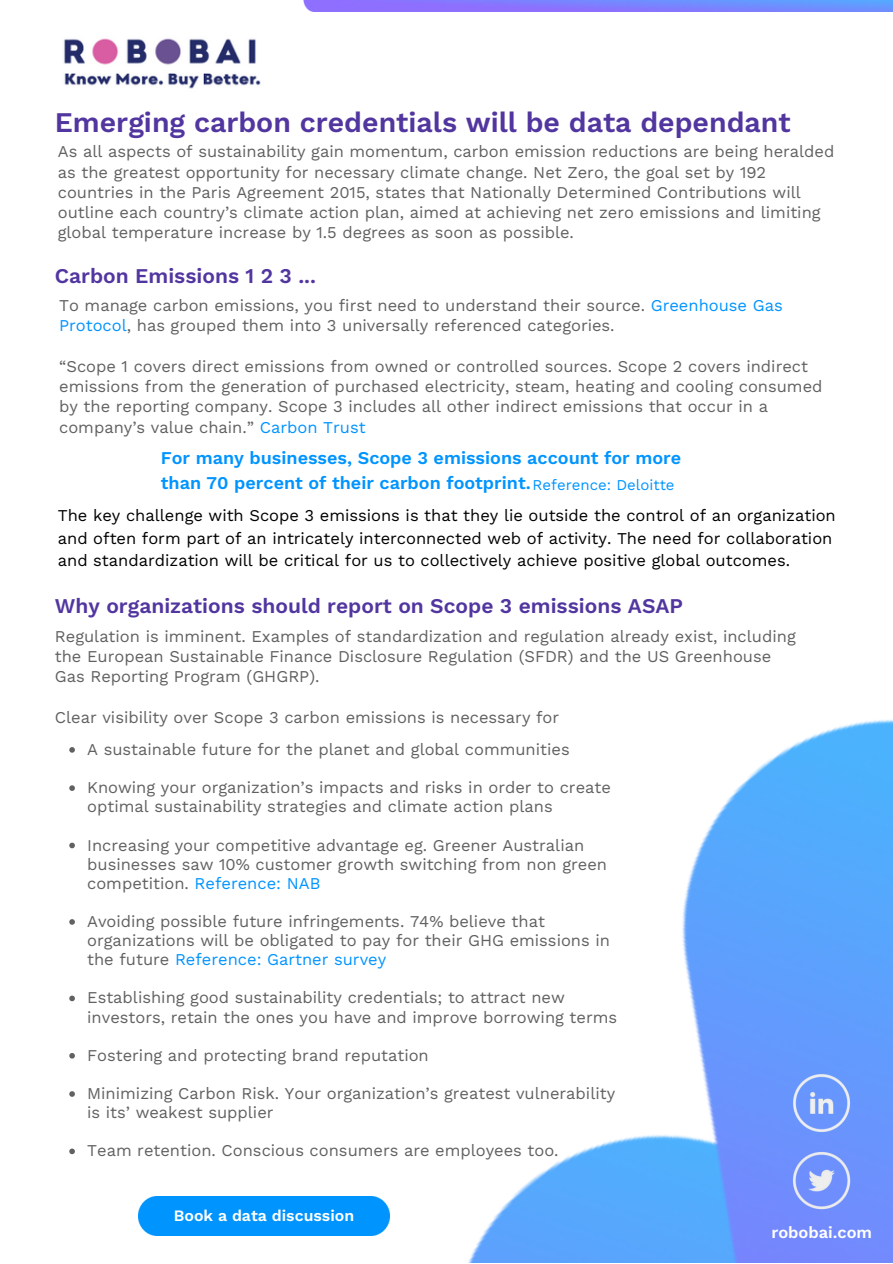
<style>
.page{position:relative;width:893px;height:1264px;background:#fff}
.page>*{position:absolute;margin:0;border:0;box-sizing:border-box;transform-origin:0 0}
.t1{font:600 28.5px "Work Sans";color:#5236a0}
.t2{font:600 21px "Work Sans";color:#5236a0}
.t3{font:600 18px/24.8px "Work Sans";color:#0094ff}
.t4{font:16.5px/20.2px "Work Sans";color:#616161}
.t5{font:16.5px/22.5px "Work Sans";color:#000}
.t6{font:600 16.5px "Work Sans";color:#fff}
.t7{font:600 15.9px "Work Sans";color:#fff}
.s1{color:#0094ff}
.s2{font-weight:400;font-size:15px}
</style>
<div class="page">
<img style="left:64px;top:38px;width:197px;height:51px">
<img style="left:303px;top:0;width:589px;height:11px">
<img style="left:291px;top:719px;width:601px;height:543px">
<img style="left:791px;top:1072px;width:60px;height:61px">
<img style="left:791px;top:1150px;width:60px;height:60px">
<div style="left:139px;top:1196px;width:250px;height:39px;background:#0094ff"></div>
<svg style="left:69px;top:747px;width:6px;height:5px"></svg>
<svg style="left:69px;top:785px;width:6px;height:6px"></svg>
<svg style="left:69px;top:842px;width:6px;height:6px"></svg>
<svg style="left:69px;top:919px;width:6px;height:5px"></svg>
<svg style="left:69px;top:995px;width:6px;height:6px"></svg>
<svg style="left:69px;top:1053px;width:6px;height:5px"></svg>
<svg style="left:69px;top:1091px;width:6px;height:5px"></svg>
<svg style="left:69px;top:1148px;width:6px;height:6px"></svg>
<h1 class="t1" style="left:55px;top:106px;width:737px">Emerging carbon credentials will be data dependant</h1>
<p class="t4" style="left:58px;top:141px;width:778px">As all aspects of sustainability gain momentum, carbon emission reductions are being heralded as the greatest opportunity for necessary climate change. Net Zero, the goal set by 192 countries in the Paris Agreement 2015, states that Nationally Determined Contributions will outline each country’s climate action plan, aimed at achieving net zero emissions and limiting global temperature increase by 1.5 degrees as soon as possible.</p>
<p class="t2" style="left:55px;top:263px;width:263px">Carbon Emissions 1 2 3 ...</p>
<p class="t4" style="left:59px;top:295px;width:725px">To manage carbon emissions, you first need to understand their source. <span class="s1">Greenhouse Gas<br>Protocol</span>, has grouped them into 3 universally referenced categories.</p>
<p class="t4" style="left:59px;top:356px;width:764px">“Scope 1 covers direct emissions from owned or controlled sources. Scope 2 covers indirect emissions from the generation of purchased electricity, steam, heating and cooling consumed by the reporting company. Scope 3 includes all other indirect emissions that occur in a company’s value chain.” <span class="s1">Carbon Trust</span></p>
<p class="t3" style="left:161px;top:446px;width:522px">For many businesses, Scope 3 emissions account for more than 70 percent of their carbon footprint.<span class="s2">Reference: Deloitte</span></p>
<p class="t5" style="left:58px;top:504px;width:779px">The key challenge with Scope 3 emissions is that they lie outside the control of an organization and often form part of an intricately interconnected web of activity. The need for collaboration and standardization will be critical for us to collectively achieve positive global outcomes.</p>
<p class="t2" style="left:55px;top:593px;width:629px">Why organizations should report on Scope 3 emissions ASAP</p>
<p class="t4" style="left:55px;top:626px;width:742px">Regulation is imminent. Examples of standardization and regulation already exist, including the European Sustainable Finance Disclosure Regulation (SFDR) and the US Greenhouse<br>Gas Reporting Program (GHGRP).</p>
<p class="t4" style="left:55px;top:707px;width:506px">Clear visibility over Scope 3 carbon emissions is necessary for</p>
<p class="t4" style="left:87px;top:739px;width:484px">A sustainable future for the planet and global communities</p>
<p class="t4" style="left:87px;top:778px;width:525px;line-height:19px">Knowing your organization’s impacts and risks in order to create optimal sustainability strategies and climate action plans</p>
<p class="t4" style="left:87px;top:835px;width:521px;line-height:19px">Increasing your competitive advantage eg. Greener Australian businesses saw 10% customer growth switching from non green competition. <span class="s1">Reference: NAB</span></p>
<p class="t4" style="left:87px;top:911px;width:524px;line-height:19px">Avoiding possible future infringements. 74% believe that organizations will be obligated to pay for their GHG emissions in the future <span class="s1">Reference: Gartner survey</span></p>
<p class="t4" style="left:87px;top:988px;width:531px;line-height:19px">Establishing good sustainability credentials; to attract new investors, retain the ones you have and improve borrowing terms</p>
<p class="t4" style="left:87px;top:1045px;width:343px">Fostering and protecting brand reputation</p>
<p class="t4" style="left:87px;top:1083px;width:529px;line-height:19px">Minimizing Carbon Risk. Your organization’s greatest vulnerability is its’ weakest supplier</p>
<p class="t4" style="left:87px;top:1140px;width:473px">Team retention. Conscious consumers are employees too.</p>
<p class="t7" style="left:174px;top:1206px;width:182px">Book a data discussion</p>
<p class="t6" style="left:771px;top:1222px;width:102px">robobai.com</p>
</div>
